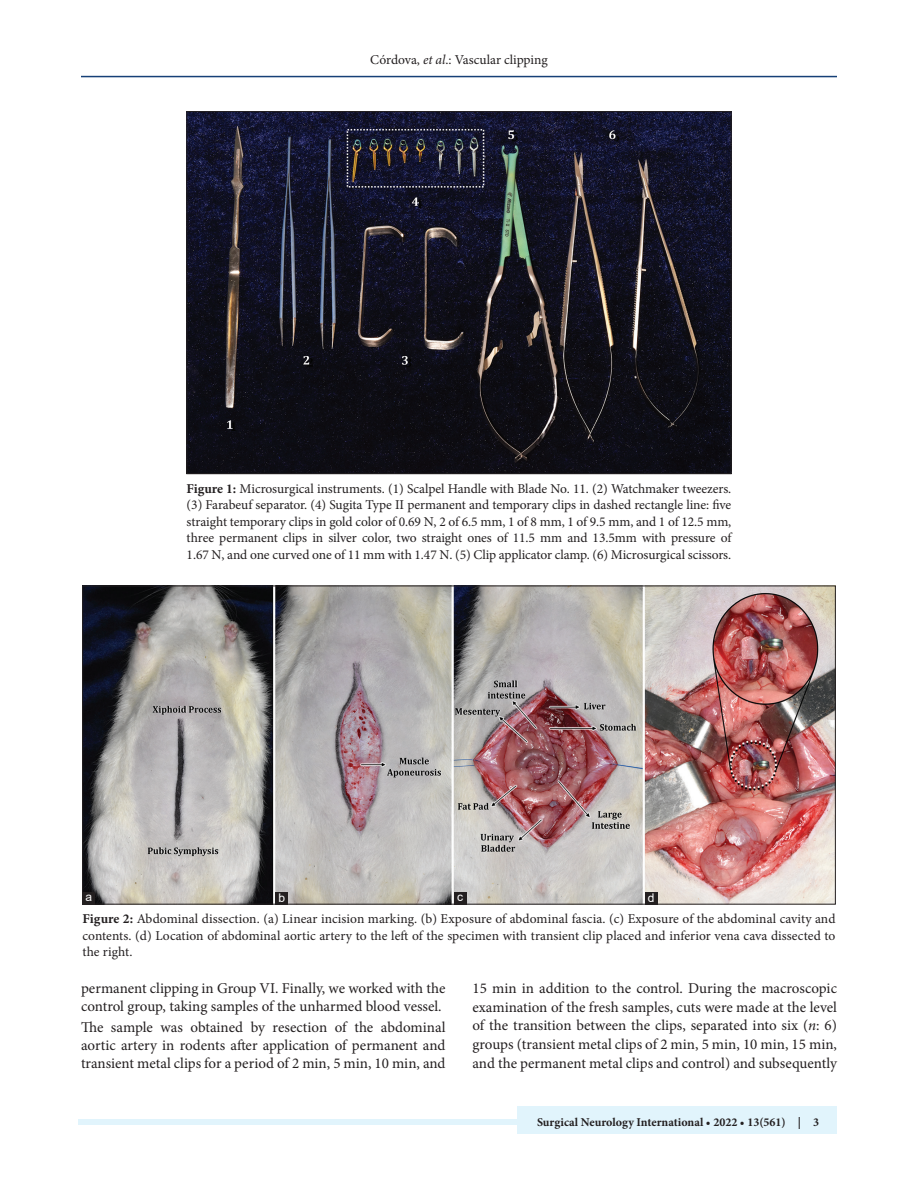
<style>
.page{position:relative;width:918px;height:1188px;background:#fff}
.page>*{position:absolute;margin:0;border:0;box-sizing:border-box;transform-origin:0 0}
.TX{font:15px/18.8px "Minion Pro";letter-spacing:-.005em;color:#231f20;text-align:justify}
.FGC{font:13.5px/16.5px "Minion Pro";color:#231f20;text-align:justify}
.JF{font:700 12px "Minion Pro";color:#231f20}
.LABEL{font:12px "Arial";color:#fff}
.s1{font-style:italic}
.s2{font-weight:700}
</style>
<div class="page">
<hr style="left:81px;top:76px;width:756px;height:1px;background:#164077">
<div style="left:78px;top:1119px;width:756px;height:6px;background:#e1f4fc"></div>
<div style="left:518px;top:1106px;width:319px;height:28px;background:#e1f4fc"></div>
<img style="left:189px;top:113px;width:540px;height:359px">
<img style="left:84px;top:588px;width:750px;height:314px">
<div style="left:645px;top:892px;width:12px;height:12px;background:#231f20"></div>
<div style="left:454px;top:892px;width:13px;height:12px;background:#231f20"></div>
<div style="left:276px;top:892px;width:12px;height:12px;background:#231f20"></div>
<div style="left:82px;top:892px;width:13px;height:12px;background:#231f20"></div>
<p class="FGC" style="left:370px;top:51px;width:179px">Córdova, <span class="s1">et al</span>.: Vascular clipping</p>
<p class="FGC" style="left:187px;top:480px;width:546px"><span class="s2">Figure 1:</span> Microsurgical instruments. (1) Scalpel Handle with Blade No. 11. (2) Watchmaker tweezers. (3) Farabeuf separator. (4) Sugita Type II permanent and temporary clips in dashed rectangle line: five straight temporary clips in gold color of 0.69 N, 2 of 6.5 mm, 1 of 8 mm, 1 of 9.5 mm, and 1 of 12.5 mm, three permanent clips in silver color, two straight ones of 11.5 mm and 13.5mm with pressure of 1.67 N, and one curved one of 11 mm with 1.47 N. (5) Clip applicator clamp. (6) Microsurgical scissors.</p>
<p class="LABEL" style="left:85px;top:889px;width:8px">a</p>
<p class="LABEL" style="left:279px;top:890px;width:8px">b</p>
<p class="LABEL" style="left:457px;top:889px;width:7px">c</p>
<p class="LABEL" style="left:648px;top:890px;width:8px">d</p>
<p class="FGC" style="left:82px;top:911px;width:755px"><span class="s2">Figure 2:</span> Abdominal dissection. (a) Linear incision marking. (b) Exposure of abdominal fascia. (c) Exposure of the abdominal cavity and contents. (d) Location of abdominal aortic artery to the left of the specimen with transient clip placed and inferior vena cava dissected to the right.</p>
<p class="TX" style="left:81px;top:979px;width:366px;line-height:18px">permanent clipping in Group VI. Finally, we worked with the control group, taking samples of the unharmed blood vessel.</p>
<p class="TX" style="left:81px;top:1018px;width:366px;line-height:18px">The sample was obtained by resection of the abdominal aortic artery in rodents after application of permanent and transient metal clips for a period of 2 min, 5 min, 10 min, and</p>
<p class="TX" style="left:472px;top:979px;width:366px">15 min in addition to the control. During the macroscopic examination of the fresh samples, cuts were made at the level of the transition between the clips, separated into six (<span class="s1">n</span>: 6) groups (transient metal clips of 2 min, 5 min, 10 min, 15 min, and the permanent metal clips and control) and subsequently</p>
<p class="JF" style="left:537px;top:1113px;width:284px">Surgical Neurology International • 2022 • 13(561) | 3</p>
</div>
